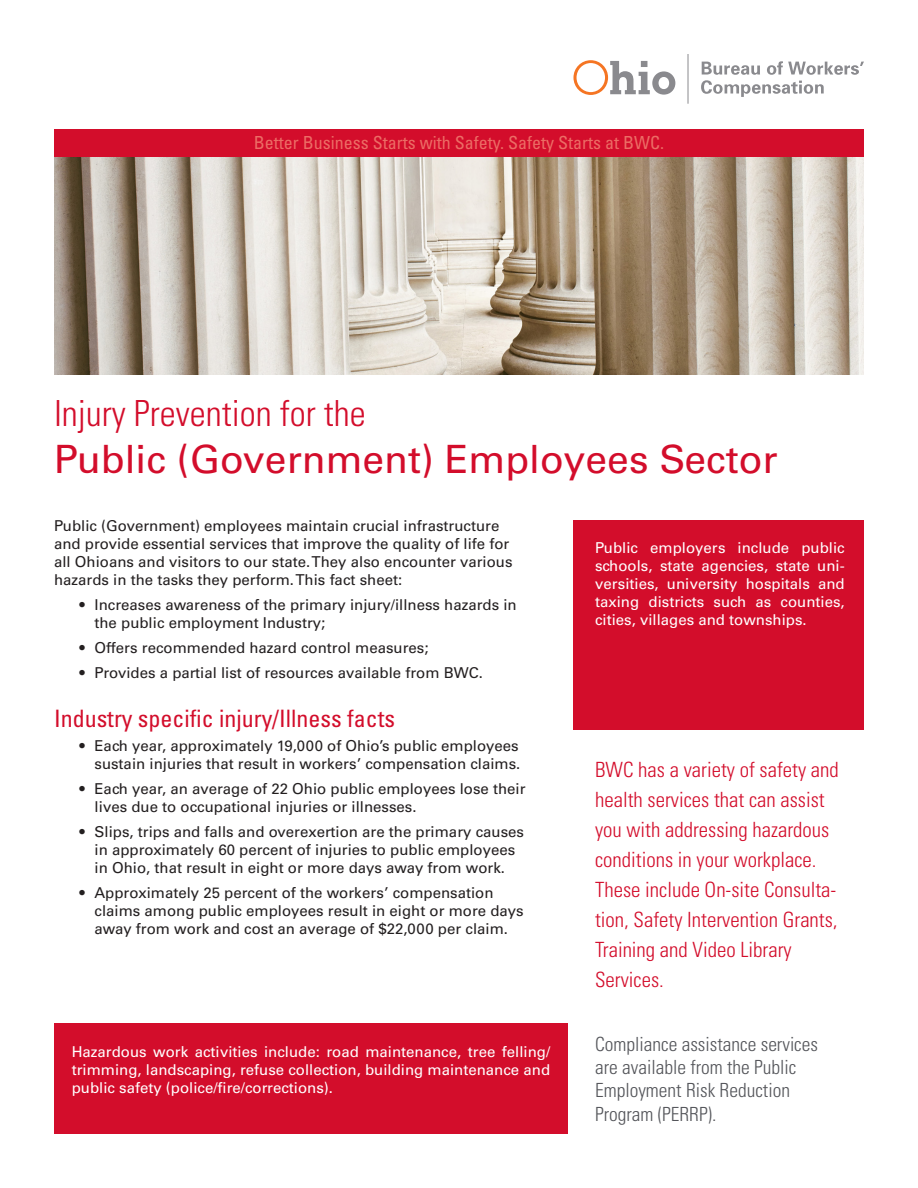
<style>
.page{position:relative;width:918px;height:1188px;background:#fff}
.page>*{position:absolute;margin:0;border:0;box-sizing:border-box;transform-origin:0 0}
.t1{font:39px "Univers LT Std";color:#d30d2b}
.t2{font:300 condensed 36px "Univers LT Std";color:#d30d2b}
.Subhead{font:condensed 24px "Univers LT Std";color:#d30d2b}
.t3{font:300 condensed 21px/30px "Univers LT Std";color:#d30d2b}
.Body_text{font:300 condensed 19.5px/23.4px "Univers LT Std";color:#54555a}
.Body_text-2{font:condensed 18px "Univers LT Std";color:#ec6d65}
.bullets{font:15px/18px "Univers LT Std";color:#231f20}
.sidebar_text{font:15px/18px "Univers LT Std";color:#fff;text-align:justify}
.Body_text-3{font:15px/18px "Univers LT Std";color:#231f20}
</style>
<div class="page">
<div style="left:573px;top:521px;width:291px;height:209px;background:#d30d2b"></div>
<div style="left:54px;top:129px;width:810px;height:28px;background:#d30d2b"></div>
<div style="left:54px;top:1024px;width:514px;height:110px;background:#d30d2b"></div>
<svg style="left:573px;top:60px;width:102px;height:35px"></svg>
<svg style="left:701px;top:61px;width:163px;height:36px"></svg>
<hr style="left:688px;top:54px;width:1px;height:50px;background:#8a8a8e">
<img style="left:54px;top:157px;width:810px;height:218px">
<p class="Body_text-2" style="left:254px;top:131px;width:412px">Better Business Starts with Safety. Safety Starts at BWC.</p>
<p class="t2" style="left:54px;top:392px;width:313px">Injury Prevention for the</p>
<p class="t1" style="left:54px;top:436px;width:725px">Public (Government) Employees Sector</p>
<p class="Body_text-3" style="left:54px;top:517px;width:460px">Public (Government) employees maintain crucial infrastructure and provide essential services that improve the quality of life for all Ohioans and visitors to our state. They also encounter various hazards in the tasks they perform. This fact sheet:</p>
<p class="bullets" style="left:94px;top:596px;width:424px;text-indent:-15px">• Increases awareness of the primary injury/illness hazards in the public employment Industry;</p>
<p class="bullets" style="left:80px;top:639px;width:351px">• Offers recommended hazard control measures;</p>
<p class="bullets" style="left:80px;top:663px;width:405px">• Provides a partial list of resources available from BWC.</p>
<p class="Subhead" style="left:54px;top:703px;width:343px">Industry specific injury/Illness facts</p>
<p class="bullets" style="left:80px;top:737px;width:442px;text-align:right">• Each year, approximately 19,000 of Ohio’s public employees sustain injuries that result in workers’ compensation claims.</p>
<p class="bullets" style="left:94px;top:780px;width:433px;text-indent:-15px">• Each year, an average of 22 Ohio public employees lose their lives due to occupational injuries or illnesses.</p>
<p class="bullets" style="left:80px;top:823px;width:446px;text-align:center">• Slips, trips and falls and overexertion are the primary causes in approximately 60 percent of injuries to public employees<br>in Ohio, that result in eight or more days away from work.</p>
<p class="bullets" style="left:94px;top:883px;width:431px;text-indent:-15px">• Approximately 25 percent of the workers’ compensation claims among public employees result in eight or more days away from work and cost an average of $22,000 per claim.</p>
<p class="sidebar_text" style="left:72px;top:1043px;width:480px">Hazardous work activities include: road maintenance, tree felling/ trimming, landscaping, refuse collection, building maintenance and public safety (police/fire/corrections).</p>
<p class="sidebar_text" style="left:595px;top:539px;width:251px">Public employers include public schools, state agencies, state uni&shy;versities, university hospitals and taxing districts such as counties, cities, villages and townships.</p>
<p class="t3" style="left:595px;top:754px;width:245px">BWC has a variety of safety and health services that can assist you with addressing hazardous conditions in your workplace.<br>These include On-site Consulta&shy;tion, Safety Intervention Grants,<br>Training and Video Library<br>Services.</p>
<p class="Body_text" style="left:595px;top:1032px;width:225px">Compliance assistance services are available from the Public<br>Employment Risk Reduction<br>Program (PERRP).</p>
</div>
